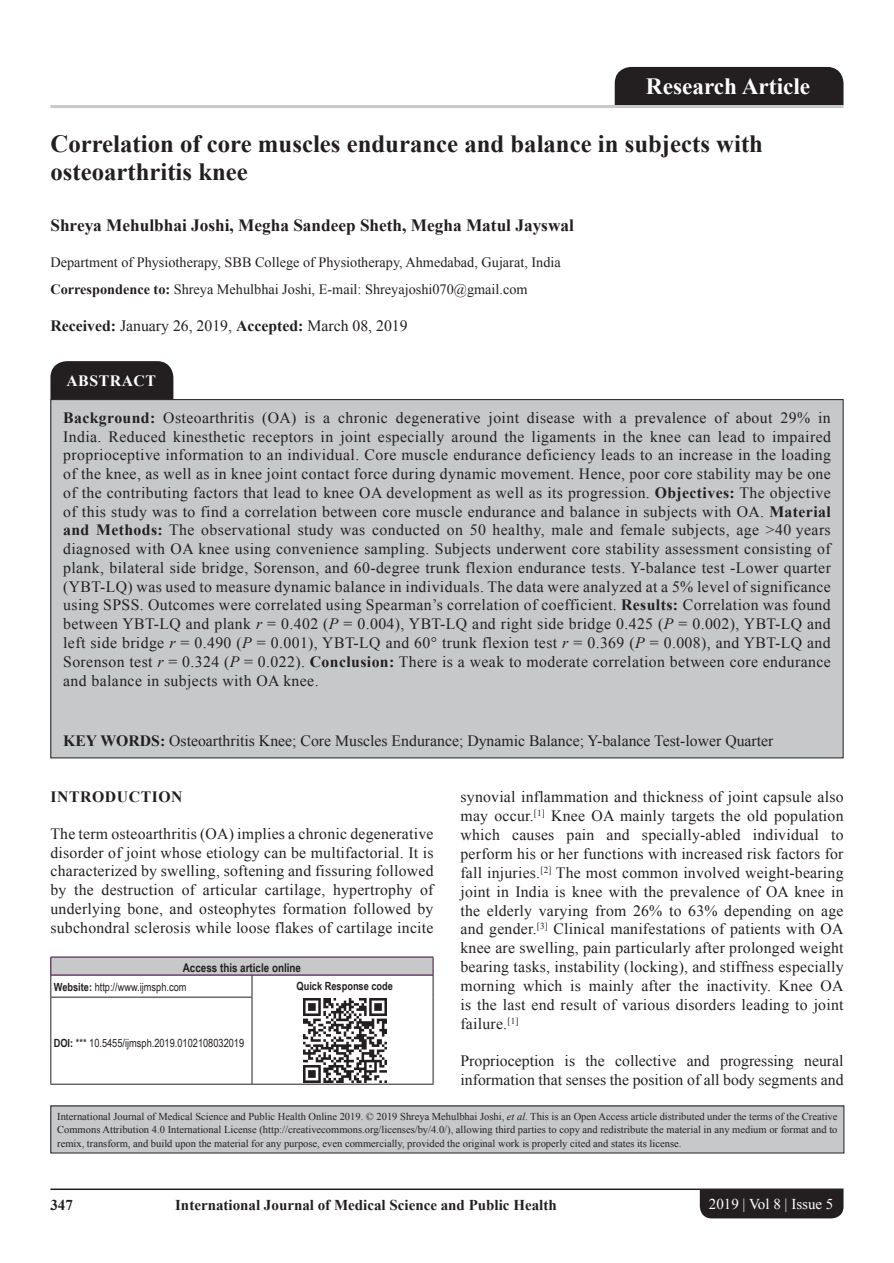
<style>
.page{position:relative;width:894px;height:1263px;background:#fff}
.page>*{position:absolute;margin:0;border:0;box-sizing:border-box;transform-origin:0 0}
.AT{font:700 24.75px/28.5px "Times New Roman";color:#231f20}
.AH{font:700 23.25px "Times New Roman";color:#fff}
.AU{font:700 17.25px "Times New Roman";color:#231f20}
.TX{font:15.75px/18.8px "Times New Roman";letter-spacing:.015em;color:#231f20;text-align:justify}
.KWD{font:15.75px "Times New Roman";color:#231f20}
.t1{font:700 15.75px "Times New Roman";letter-spacing:.035em;color:#231f20}
.ABSH{font:700 15.75px "Times New Roman";letter-spacing:.035em;color:#fff}
.RF{font:700 15px "Times New Roman";color:#231f20}
.RF_VOL{font:15px "Times New Roman";color:#fff}
.AFF{font:14.25px "Times New Roman";color:#231f20}
.ADD{font:14.25px "Times New Roman";color:#231f20}
.AAO{font:700 12px "Arial Narrow";color:#231f20}
.Web{font:11.25px "Arial Narrow";color:#231f20}
.Web-2{font:700 11.25px "Arial Narrow";color:#231f20}
.JN_TX{font:10.5px/13.5px "Times New Roman";color:#231f20;text-align:justify}
.s1{font-weight:700}
.s2{font-style:italic}
</style>
<div class="page">
<hr style="left:50px;top:1188px;width:793px;height:2px;background:#231f20">
<div style="left:699px;top:1190px;width:144px;height:28px;background:#231f20"></div>
<div style="left:51px;top:957px;width:382px;height:18px;background:#c7c8ca"></div>
<hr style="left:51px;top:974px;width:201px;height:1px;background:#3e083e">
<hr style="left:252px;top:974px;width:181px;height:1px;background:#3e083e">
<svg style="left:50px;top:957px;width:2px;height:39px"></svg>
<svg style="left:251px;top:975px;width:1px;height:21px"></svg>
<hr style="left:50px;top:996px;width:202px;height:1px;background:#231f20">
<hr style="left:50px;top:997px;width:1px;height:86px;background:#231f20">
<hr style="left:251px;top:997px;width:1px;height:86px;background:#231f20">
<hr style="left:50px;top:1083px;width:202px;height:1px;background:#231f20">
<svg style="left:432px;top:957px;width:1px;height:40px"></svg>
<hr style="left:432px;top:997px;width:1px;height:86px;background:#231f20">
<hr style="left:252px;top:1083px;width:181px;height:1px;background:#231f20">
<hr style="left:51px;top:956px;width:201px;height:1px;background:#3e083e">
<hr style="left:252px;top:956px;width:181px;height:1px;background:#3e083e">
<img style="left:303px;top:999px;width:83px;height:83px">
<div style="left:614px;top:66px;width:230px;height:40px;background:#231f20"></div>
<div style="left:51px;top:399px;width:791px;height:359px;background:#c7c8ca"></div>
<svg style="left:50px;top:361px;width:124px;height:39px"></svg>
<div style="left:51px;top:1106px;width:792px;height:47px;background:#c7c8ca"></div>
<hr style="left:50px;top:105px;width:793px;height:3px;background:#c7c8ca">
<p class="AH" style="left:645px;top:69px;width:166px">Research Article</p>
<p class="AT" style="left:50px;top:128px;width:713px">Correlation of core muscles endurance and balance in subjects with osteoarthritis knee</p>
<p class="AU" style="left:50px;top:213px;width:524px">Shreya Mehulbhai Joshi, Megha Sandeep Sheth, Megha Matul Jayswal</p>
<p class="AFF" style="left:50px;top:252px;width:511px">Department of Physiotherapy, SBB College of Physiotherapy, Ahmedabad, Gujarat, India</p>
<p class="ADD" style="left:50px;top:279px;width:478px"><span class="s1">Correspondence to:</span> Shreya Mehulbhai Joshi, E-mail: Shreyajoshi070@gmail.com</p>
<p class="TX" style="left:50px;top:316px;width:358px"><span class="s1">Received:</span> January 26, 2019, <span class="s1">Accepted:</span> March 08, 2019</p>
<p class="ABSH" style="left:66px;top:369px;width:91px">ABSTRACT</p>
<p class="TX" style="left:63px;top:408px;width:769px"><span class="s1">Background:</span> Osteoarthritis (OA) is a chronic degenerative joint disease with a prevalence of about 29% in India. Reduced kinesthetic receptors in joint especially around the ligaments in the knee can lead to impaired proprioceptive information to an individual. Core muscle endurance deficiency leads to an increase in the loading of the knee, as well as in knee joint contact force during dynamic movement. Hence, poor core stability may be one of the contributing factors that lead to knee OA development as well as its progression. <span class="s1">Objectives:</span> The objective of this study was to find a correlation between core muscle endurance and balance in subjects with OA. <span class="s1">Material and Methods:</span> The observational study was conducted on 50 healthy, male and female subjects, age &gt;40 years diagnosed with OA knee using convenience sampling. Subjects underwent core stability assessment consisting of plank, bilateral side bridge, Sorenson, and 60-degree trunk flexion endurance tests. Y-balance test -Lower quarter (YBT-LQ) was used to measure dynamic balance in individuals. The data were analyzed at a 5% level of significance using SPSS. Outcomes were correlated using Spearman’s correlation of coefficient. <span class="s1">Results:</span> Correlation was found between YBT-LQ and plank <span class="s2">r</span> = 0.402 (<span class="s2">P</span> = 0.004), YBT-LQ and right side bridge 0.425 (<span class="s2">P</span> = 0.002), YBT-LQ and left side bridge <span class="s2">r</span> = 0.490 (<span class="s2">P</span> = 0.001), YBT-LQ and 60° trunk flexion test <span class="s2">r</span> = 0.369 (<span class="s2">P</span> = 0.008), and YBT-LQ and Sorenson test <span class="s2">r</span> = 0.324 (<span class="s2">P</span> = 0.022). <span class="s1">Conclusion:</span> There is a weak to moderate correlation between core endurance and balance in subjects with OA knee.</p>
<p class="KWD" style="left:63px;top:729px;width:711px"><span class="s1">KEY WORDS:</span> Osteoarthritis Knee; Core Muscles Endurance; Dynamic Balance; Y-balance Test-lower Quarter</p>
<h1 class="t1" style="left:50px;top:785px;width:134px">INTRODUCTION</h1>
<p class="TX" style="left:50px;top:823px;width:384px">The term osteoarthritis (OA) implies a chronic degenerative disorder of joint whose etiology can be multifactorial. It is characterized by swelling, softening and fissuring followed by the destruction of articular cartilage, hypertrophy of underlying bone, and osteophytes formation followed by subchondral sclerosis while loose flakes of cartilage incite</p>
<p class="AAO" style="left:183px;top:958px;width:120px">Access this article online</p>
<p class="Web" style="left:54px;top:978px;width:134px"><span class="s1">Website:</span> http://www.ijmsph.com</p>
<p class="Web-2" style="left:296px;top:977px;width:98px">Quick Response code</p>
<p class="Web" style="left:54px;top:1034px;width:192px"><span class="s1">DOI:</span> *** 10.5455/ijmsph.2019.0102108032019</p>
<p class="TX" style="left:460px;top:787px;width:384px">synovial inflammation and thickness of joint capsule also may occur.<sup>[1]</sup> Knee OA mainly targets the old population which causes pain and specially-abled individual to perform his or her functions with increased risk factors for fall injuries.<sup>[2]</sup> The most common involved weight-bearing joint in India is knee with the prevalence of OA knee in the elderly varying from 26% to 63% depending on age and gender.<sup>[3]</sup> Clinical manifestations of patients with OA knee are swelling, pain particularly after prolonged weight bearing tasks, instability (locking), and stiffness especially morning which is mainly after the inactivity. Knee OA is the last end result of various disorders leading to joint failure.<sup>[1]</sup></p>
<p class="TX" style="left:460px;top:1050px;width:384px">Proprioception is the collective and progressing neural information that senses the position of all body segments and</p>
<p class="JN_TX" style="left:57px;top:1109px;width:781px">International Journal of Medical Science and Public Health Online 2019. © 2019 Shreya Mehulbhai Joshi, <span class="s2">et al</span>. This is an Open Access article distributed under the terms of the Creative Commons Attribution 4.0 International License (http://creativecommons.org/licenses/by/4.0/), allowing third parties to copy and redistribute the material in any medium or format and to remix, transform, and build upon the material for any purpose, even commercially, provided the original work is properly cited and states its license.</p>
<p class="RF" style="left:50px;top:1194px;width:24px">347</p>
<p class="RF" style="left:175px;top:1194px;width:383px">International Journal of Medical Science and Public Health</p>
<p class="RF_VOL" style="left:708px;top:1193px;width:126px">2019 | Vol 8 | Issue 5</p>
</div>
